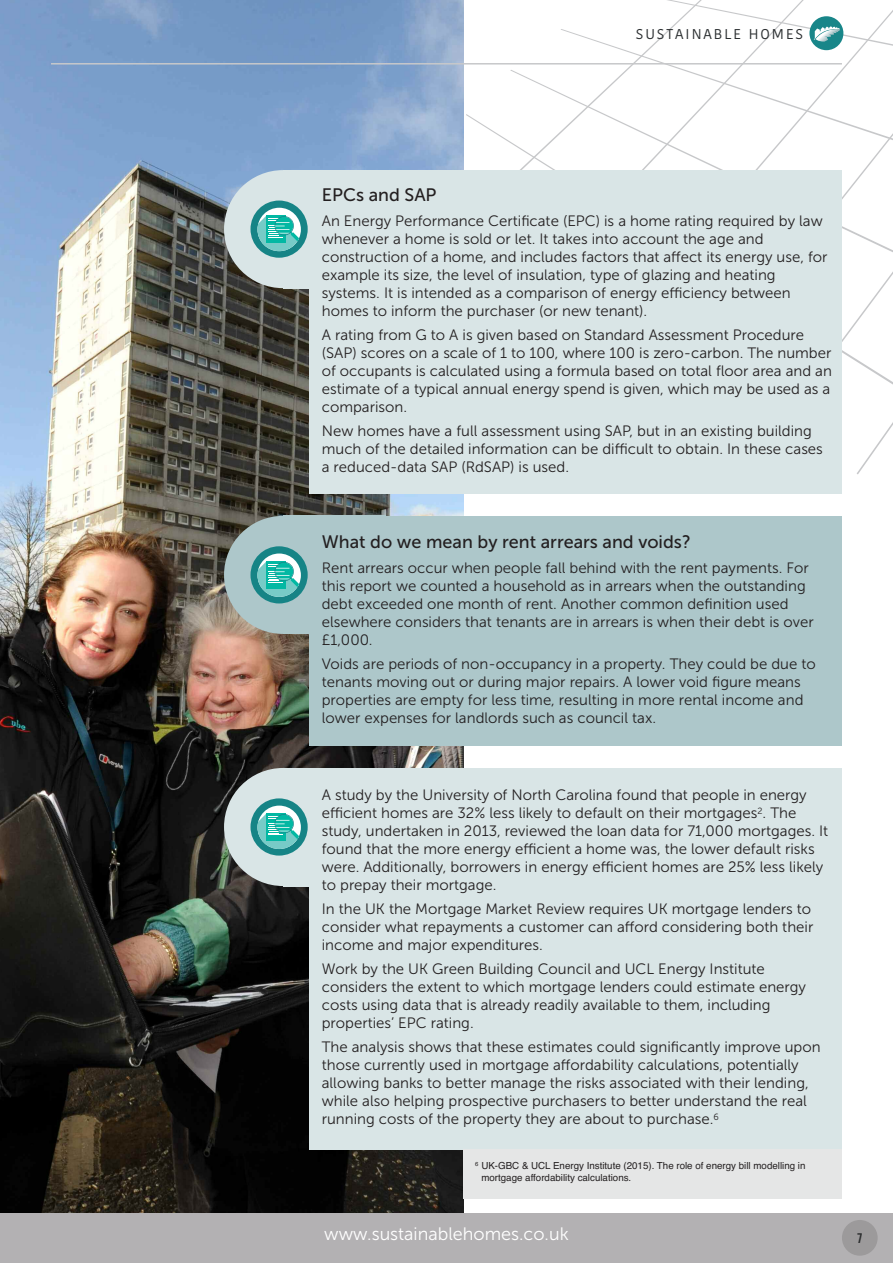
<style>
.page{position:relative;width:893px;height:1263px;background:#fff}
.page>*{position:absolute;margin:0;border:0;box-sizing:border-box;transform-origin:0 0}
.t1{font:18px "Museo Sans 500";color:#231f20}
.t2{font:18px "Museo Sans 300";color:#fff}
.t3{font:15px/18px "Museo Sans 300";color:#231f20}
.t4{font:14.1px "Kohinoor Devanagari";letter-spacing:.14em;color:#2b2f31}
.t5{font:13.5px "Trade Gothic LT Std Bd Cn 20";color:#2b2d2e}
.t6{font:9.75px/11.7px "Helvetica";color:#231f20}
</style>
<div class="page">
<img style="left:0;top:0;width:463px;height:1213px">
<hr style="left:51px;top:63px;width:791px;height:2px;background:#c7c8ca">
<div style="left:0;top:1213px;width:893px;height:50px;background:#b3b1b3"></div>
<div style="left:224px;top:170px;width:118px;height:118px;background:#d9e5e6;border-radius:50%"></div>
<div style="left:283px;top:170px;width:102px;height:118px;background:#d9e5e6"></div>
<div style="left:250px;top:201px;width:58px;height:57px;background:#168486;border-radius:50%"></div>
<svg style="left:257px;top:208px;width:44px;height:43px"></svg>
<svg style="left:257px;top:216px;width:42px;height:35px"></svg>
<div style="left:224px;top:516px;width:118px;height:118px;background:#adc7ca;border-radius:50%"></div>
<div style="left:283px;top:516px;width:102px;height:118px;background:#adc7ca"></div>
<div style="left:250px;top:546px;width:58px;height:57px;background:#168486;border-radius:50%"></div>
<svg style="left:257px;top:553px;width:44px;height:44px"></svg>
<svg style="left:257px;top:561px;width:42px;height:36px;background:#57c2b9"></svg>
<div style="left:224px;top:768px;width:118px;height:118px;background:#d9e5e6;border-radius:50%"></div>
<div style="left:283px;top:768px;width:102px;height:118px;background:#d9e5e6"></div>
<div style="left:250px;top:798px;width:58px;height:57px;background:#168486;border-radius:50%"></div>
<svg style="left:257px;top:806px;width:44px;height:43px"></svg>
<svg style="left:257px;top:814px;width:42px;height:35px"></svg>
<div style="left:309px;top:170px;width:533px;height:323px;background:#d9e5e6"></div>
<div style="left:309px;top:516px;width:533px;height:229px;background:#adc7ca"></div>
<div style="left:309px;top:768px;width:533px;height:381px;background:#d9e5e6"></div>
<svg style="left:611px;top:0;width:282px;height:474px"></svg>
<div style="left:463px;top:1149px;width:379px;height:50px;background:#e5e6e6"></div>
<div style="left:842px;top:1220px;width:36px;height:36px;background:#9c9a9b;border-radius:50%"></div>
<p class="t4" style="left:636px;top:26px;width:169px">SUSTAINABLE HOMES</p>
<p class="t1" style="left:322px;top:184px;width:116px">EPCs and SAP</p>
<p class="t3" style="left:322px;top:212px;width:507px">An energy Performance certificate (ePc) is a home rating required by law whenever a home is sold or let. it takes into account the age and construction of a home, and includes factors that affect its energy use, for example its size, the level of insulation, type of glazing and heating systems. it is intended as a comparison of energy efficiency between homes to inform the purchaser (or new tenant).</p>
<p class="t3" style="left:322px;top:326px;width:512px">A rating from g to A is given based on standard Assessment Procedure (sAP) scores on a scale of 1 to 100, where 100 is zero-carbon. The number of occupants is calculated using a formula based on total floor area and an estimate of a typical annual energy spend is given, which may be used as a comparison.</p>
<p class="t3" style="left:322px;top:422px;width:503px">new homes have a full assessment using sAP, but in an existing building much of the detailed information can be difficult to obtain. in these cases a reduced-data sAP (RdsAP) is used.</p>
<p class="t1" style="left:322px;top:531px;width:370px">What do we mean by rent arrears and voids?</p>
<p class="t3" style="left:322px;top:559px;width:493px">Rent arrears occur when people fall behind with the rent payments. For this report we counted a household as in arrears when the outstanding debt exceeded one month of rent. Another common definition used elsewhere considers that tenants are in arrears is when their debt is over £1,000.</p>
<p class="t3" style="left:322px;top:655px;width:495px">voids are periods of non-occupancy in a property. They could be due to tenants moving out or during major repairs. A lower void figure means properties are empty for less time, resulting in more rental income and lower expenses for landlords such as council tax.</p>
<p class="t3" style="left:322px;top:786px;width:508px">A study by the university of north carolina found that people in energy efficient homes are 32% less likely to default on their mortgages<sup>2</sup>. The study, undertaken in 2013, reviewed the loan data for 71,000 mortgages. it found that the more energy efficient a home was, the lower default risks were. Additionally, borrowers in energy efficient homes are 25% less likely to prepay their mortgage.</p>
<p class="t3" style="left:322px;top:900px;width:493px">in the uK the Mortgage Market Review requires uK mortgage lenders to consider what repayments a customer can afford considering both their income and major expenditures.</p>
<p class="t3" style="left:322px;top:960px;width:486px">Work by the uK green Building council and ucL energy institute considers the extent to which mortgage lenders could estimate energy costs using data that is already readily available to them, including properties’ ePc rating.</p>
<p class="t3" style="left:322px;top:1038px;width:500px">The analysis shows that these estimates could significantly improve upon those currently used in mortgage affordability calculations, potentially allowing banks to better manage the risks associated with their lending, while also helping prospective purchasers to better understand the real running costs of the property they are about to purchase.<sup>6</sup></p>
<p class="t6" style="left:481px;top:1160px;width:326px;text-indent:-6px"><sup>6</sup> UK-GBC &amp; UCL Energy Institute (2015). The role of energy bill modelling in mortgage affordability calculations.</p>
<p class="t2" style="left:324px;top:1223px;width:246px">www.sustainablehomes.co.uk</p>
<p class="t5" style="left:857px;top:1233px;width:7px">7</p>
</div>
